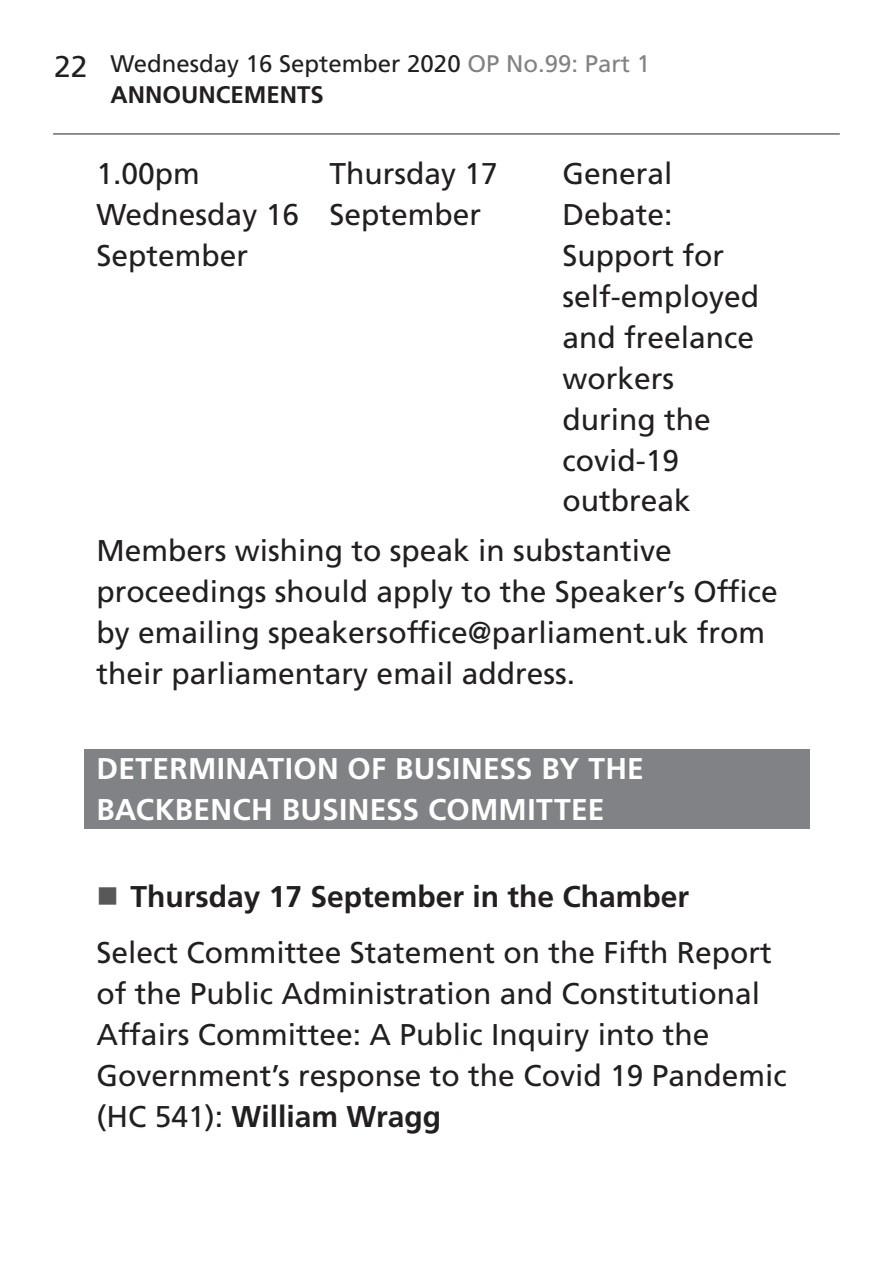
<style>
.page{position:relative;width:893px;height:1263px;background:#fff}
.page>*{position:absolute;margin:0;border:0;box-sizing:border-box;transform-origin:0 0}
.t1{font:30px/41px "Frutiger LT Std";color:#231f20}
.Heading2Grey{font:700 30px/41px "Frutiger LT Std";letter-spacing:.01em;color:#fff}
.t2{font:700 30px "Frutiger LT Std";color:#231f20}
.t3{font:24px/31.2px "Frutiger LT Std";color:#231f20}
.t4{font:700 24px "Frutiger LT Std";color:#231f20}
.s1{font-size:30px}
.s2{color:#808285}
.s3{font-weight:700}
</style>
<div class="page">
<hr style="left:53px;top:134px;width:787px;height:1px;background:#231f20">
<div style="left:84px;top:750px;width:725px;height:79px;background:#808285"></div>
<p class="t3" style="left:111px;top:48px;width:541px;text-indent:-57px"><span class="s1">22</span> Wednesday 16 September 2020 <span class="s2">OP No.99: Part 1<br></span><span class="s3">Announcemen</span></p>
<p class="t4" style="left:297px;top:81px;width:26px">ts</p>
<p class="t1" style="left:97px;top:153px;width:204px">1.00pm<br>Wednesday 16<br>September</p>
<p class="t1" style="left:330px;top:153px;width:170px">Thursday 17<br>September</p>
<p class="t1" style="left:563px;top:153px;width:198px">General<br>Debate:<br>Support for self-employed and freelance workers during the covid-19 outbreak</p>
<p class="t1" style="left:97px;top:530px;width:683px">Members wishing to speak in substantive proceedings should apply to the Speaker’s Office by emailing speakersoffice@parliament.uk from their parliamentary email address.</p>
<p class="Heading2Grey" style="left:97px;top:748px;width:549px">DETERMINATION OF BUSINESS BY THE<br>BACKBENCH BUSINESS COMMITTEE</p>
<p class="t2" style="left:131px;top:879px;width:560px">Thursday 17 September in the Chamber</p>
<p class="t1" style="left:97px;top:932px;width:692px">Select Committee Statement on the Fifth Report of the Public Administration and Constitutional Affairs Committee: A Public Inquiry into the Government’s response to the Covid 19 Pandemic (HC 541): <span class="s3">William Wragg</span></p>
</div>
